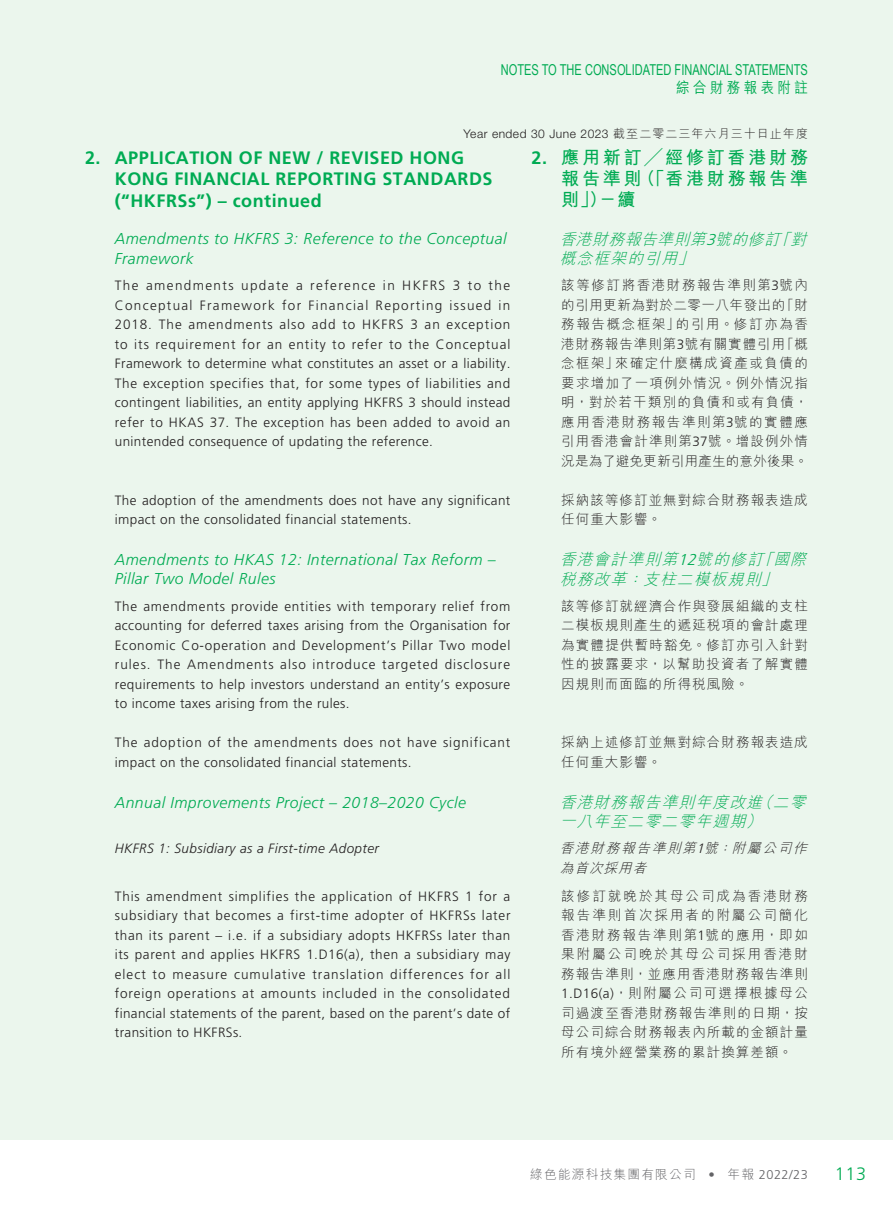
<style>
.page{position:relative;width:893px;height:1212px;background:#fff}
.page>*{position:absolute;margin:0;border:0;box-sizing:border-box;transform-origin:0 0}
.t1{font:700 18px/21.6px "Frutiger LT Std";letter-spacing:.03em;color:#00ab53}
.t2{font:700 18px/21px "M Hei HK";letter-spacing:.155em;color:#00ab53;text-align:justify}
.t3{font:300 18px "Frutiger LT Std";color:#00ab53}
.t4{font:italic 300 15.75px/19.5px "Frutiger LT Std";letter-spacing:.03em;color:#00ab53}
.t5{font:italic 300 15.75px/19.5px "M Hei HK";color:#00ab53}
.t6{font:15px "Arial Narrow";color:#00ab53;scale:.9 1}
.t7{font:500 15px "M Hei HK";letter-spacing:.25em;color:#00ab53;scale:.9 1}
.t8{font:300 13.5px/19.5px "Frutiger LT Std";letter-spacing:.03em;color:#231f20;text-align:justify}
.t9{font:300 13.5px/19.5px "M Hei HK";letter-spacing:.08em;color:#231f20;text-align:justify}
.t10{font:300 13.5px/19.5px "Frutiger LT Std";letter-spacing:.065em;color:#231f20}
.t11{font:italic 300 13.5px "Frutiger LT Std";letter-spacing:.03em;color:#231f20}
.t12{font:italic 300 13.5px/19.5px "M Hei HK";color:#231f20}
.t13{font:300 12.75px "M Hei HK";letter-spacing:.09em;color:#636366}
.t14{font:300 12px "Helvetica Neue LT Std";letter-spacing:.04em;color:#231f20}
.s1{font-family:"M Hei HK"}
.s2{font-family:"Frutiger LT Std"}
</style>
<div class="page">
<div style="left:0;top:0;width:893px;height:1140px;background:#ebf6ed"></div>
<p class="t6" style="left:501px;top:58px;width:343px">NOTES TO THE CONSOLIDATED FINANCIAL STATEMENTS</p>
<p class="t7" style="left:676px;top:77px;width:148px">綜合財務報表附註</p>
<p class="t14" style="left:464px;top:127px;width:346px">Year ended 30 June 2023 <span class="s1">截至二零二三年六月三十日止年度</span></p>
<h1 class="t1" style="left:115px;top:147px;width:379px;text-indent:-30px">2. APPLICATION OF NEW / REVISED HONG<br>KONG FINANCIAL REPORTING STANDARDS (“HKFRSs”) – continued</h1>
<p class="t4" style="left:115px;top:229px;width:393px">Amendments to HKFRS 3: Reference to the Conceptual<br>Framework</p>
<p class="t8" style="left:115px;top:276px;width:397px">The amendments update a reference in HKFRS 3 to the Conceptual Framework for Financial Reporting issued in 2018. The amendments also add to HKFRS 3 an exception to its requirement for an entity to refer to the Conceptual Framework to determine what constitutes an asset or a liability.<br>The exception specifies that, for some types of liabilities and contingent liabilities, an entity applying HKFRS 3 should instead refer to HKAS 37. The exception has been added to avoid an unintended consequence of updating the reference.</p>
<p class="t8" style="left:115px;top:490px;width:397px">The adoption of the amendments does not have any significant impact on the consolidated financial statements.</p>
<p class="t4" style="left:115px;top:550px;width:382px">Amendments to HKAS 12: International Tax Reform –<br>Pillar Two Model Rules</p>
<p class="t8" style="left:115px;top:596px;width:397px">The amendments provide entities with temporary relief from accounting for deferred taxes arising from the Organisation for Economic Co-operation and Development’s Pillar Two model rules. The Amendments also introduce targeted disclosure requirements to help investors understand an entity’s exposure to income taxes arising from the rules.</p>
<p class="t10" style="left:115px;top:733px;width:397px">The adoption of the amendments does not have significant impact on the consolidated financial statements.</p>
<p class="t4" style="left:115px;top:792px;width:353px">Annual Improvements Project – 2018–2020 Cycle</p>
<p class="t11" style="left:115px;top:841px;width:266px">HKFRS 1: Subsidiary as a First-time Adopter</p>
<p class="t8" style="left:115px;top:886px;width:397px">This amendment simplifies the application of HKFRS 1 for a subsidiary that becomes a first-time adopter of HKFRSs later than its parent – i.e. if a subsidiary adopts HKFRSs later than its parent and applies HKFRS 1.D16(a), then a subsidiary may elect to measure cumulative translation differences for all foreign operations at amounts included in the consolidated financial statements of the parent, based on the parent’s date of transition to HKFRSs.</p>
<h1 class="t2" style="left:561px;top:146px;width:248px;text-indent:-30px"><span class="s2">2.</span> 應用新訂╱經修訂香港財務報告準則（「香港財務報告準則」）－續</h1>
<p class="t5" style="left:560px;top:229px;width:254px">香港財務報告準則第<span class="s2">3</span>號的修訂「對概念框架的引用」</p>
<p class="t9" style="left:561px;top:275px;width:248px">該等修訂將香港財務報告準則第<span class="s2">3</span>號內的引用更新為對於二零一八年發出的「財務報告概念框架」的引用。修訂亦為香港財務報告準則第<span class="s2">3</span>號有關實體引用「概念框架」來確定什麼構成資產或負債的要求增加了一項例外情況。例外情況指明，對於若干類別的負債和或有負債，應用香港財務報告準則第<span class="s2">3</span>號的實體應引用香港會計準則第<span class="s2">37</span>號。增設例外情況是為了避免更新引用產生的意外後果。</p>
<p class="t9" style="left:561px;top:489px;width:248px">採納該等修訂並無對綜合財務報表造成任何重大影響。</p>
<p class="t5" style="left:560px;top:549px;width:254px">香港會計準則第<span class="s2">12</span>號的修訂「國際稅務改革：支柱二模板規則」</p>
<p class="t9" style="left:561px;top:595px;width:248px">該等修訂就經濟合作與發展組織的支柱二模板規則產生的遞延稅項的會計處理為實體提供暫時豁免。修訂亦引入針對性的披露要求，以幫助投資者了解實體因規則而面臨的所得稅風險。</p>
<p class="t9" style="left:561px;top:732px;width:248px">採納上述修訂並無對綜合財務報表造成任何重大影響。</p>
<p class="t5" style="left:560px;top:792px;width:253px">香港財務報告準則年度改進（二零一八年至二零二零年週期）</p>
<p class="t12" style="left:560px;top:838px;width:253px">香港財務報告準則第<span class="s2">1</span>號：附屬公司作為首次採用者</p>
<p class="t9" style="left:561px;top:885px;width:248px">該修訂就晚於其母公司成為香港財務報告準則首次採用者的附屬公司簡化香港財務報告準則第<span class="s2">1</span>號的應用，即如果附屬公司晚於其母公司採用香港財務報告準則，並應用香港財務報告準則<span class="s2">1.D16(a)</span>，則附屬公司可選擇根據母公司過渡至香港財務報告準則的日期，按母公司綜合財務報表內所載的金額計量所有境外經營業務的累計換算差額。</p>
<p class="t13" style="left:530px;top:1165px;width:279px">綠色能源科技集團有限公司 <span class="s2">•</span> 年報 <span class="s2">2022/23</span></p>
<h1 class="t3" style="left:835px;top:1164px;width:33px">113</h1>
</div>
